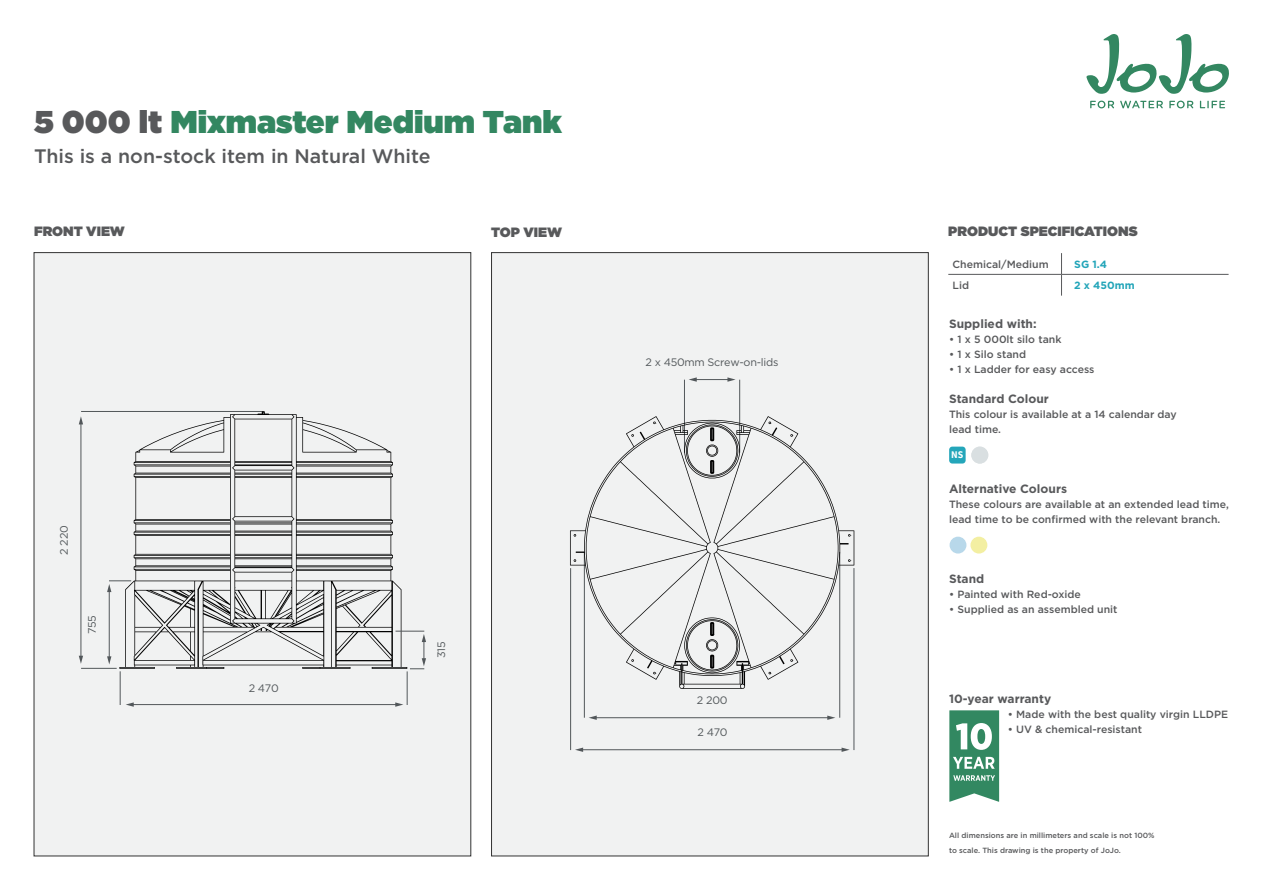
<style>
.page{position:relative;width:1263px;height:893px;background:#fff}
.page>*{position:absolute;margin:0;border:0;box-sizing:border-box;transform-origin:0 0}
.t1{font:900 31.5px "Gotham";color:#338761}
.t2{font:500 19.5px "Gotham";color:#58595b}
.t3{font:900 13.5px "Gotham";color:#58595b}
.t4{font:700 12px "Gotham";color:#58595b}
.t5{font:10.8px "Gotham";letter-spacing:-.025em;color:#52575a}
.t6{font:500 10.5px/15px "Gotham";color:#58595b}
.t7{font:700 10.5px "Gotham";color:#23a5b9}
.t8{font:700 10.2px "Source Sans Pro";color:#fff}
.t9{font:500 7.5px/15px "Gotham";color:#58595b}
.s1{color:#58595b}
</style>
<div class="page">
<div style="left:34px;top:253px;width:437px;height:603px;background:#f1f2f2"></div>
<hr style="left:81px;top:411px;width:182px;height:1px;background:#52575a">
<hr style="left:81px;top:668px;width:36px;height:1px;background:#52575a">
<svg style="left:119px;top:411px;width:288px;height:258px"></svg>
<hr style="left:120px;top:671px;width:1px;height:34px;background:#52575a">
<hr style="left:407px;top:671px;width:1px;height:34px;background:#52575a">
<hr style="left:81px;top:423px;width:1px;height:234px;background:#52575a">
<svg style="left:79px;top:656px;width:4px;height:8px"></svg>
<svg style="left:79px;top:416px;width:4px;height:8px"></svg>
<hr style="left:109px;top:591px;width:1px;height:67px;background:#52575a">
<svg style="left:107px;top:656px;width:4px;height:8px"></svg>
<svg style="left:107px;top:581px;width:24px;height:11px"></svg>
<svg style="left:395px;top:631px;width:31px;height:38px"></svg>
<hr style="left:132px;top:704px;width:265px;height:1px;background:#52575a">
<svg style="left:126px;top:702px;width:8px;height:5px"></svg>
<svg style="left:395px;top:702px;width:8px;height:5px"></svg>
<div style="left:491px;top:253px;width:437px;height:603px;background:#f1f2f2"></div>
<hr style="left:684px;top:380px;width:1px;height:73px;background:#52575a">
<hr style="left:739px;top:380px;width:1px;height:73px;background:#52575a">
<hr style="left:570px;top:568px;width:1px;height:182px;background:#52575a">
<hr style="left:854px;top:568px;width:1px;height:182px;background:#52575a">
<hr style="left:584px;top:552px;width:1px;height:166px;background:#52575a">
<hr style="left:839px;top:552px;width:1px;height:166px;background:#52575a">
<svg style="left:570px;top:416px;width:284px;height:273px"></svg>
<hr style="left:595px;top:717px;width:234px;height:1px;background:#52575a">
<svg style="left:589px;top:715px;width:8px;height:5px"></svg>
<svg style="left:827px;top:715px;width:8px;height:5px"></svg>
<hr style="left:582px;top:749px;width:261px;height:1px;background:#52575a">
<svg style="left:575px;top:747px;width:8px;height:5px"></svg>
<svg style="left:841px;top:747px;width:9px;height:5px"></svg>
<hr style="left:695px;top:379px;width:34px;height:1px;background:#52575a">
<svg style="left:689px;top:377px;width:8px;height:5px"></svg>
<svg style="left:727px;top:377px;width:9px;height:5px"></svg>
<svg style="left:1090px;top:101px;width:24px;height:7px"></svg>
<svg style="left:1120px;top:101px;width:43px;height:7px"></svg>
<svg style="left:1169px;top:101px;width:24px;height:7px"></svg>
<svg style="left:1200px;top:101px;width:25px;height:7px"></svg>
<svg style="left:1086px;top:34px;width:143px;height:60px"></svg>
<hr style="left:948px;top:274px;width:113px;height:1px;background:#58595b">
<hr style="left:1061px;top:274px;width:167px;height:1px;background:#58595b">
<svg style="left:1061px;top:253px;width:1px;height:43px"></svg>
<svg style="left:949px;top:710px;width:50px;height:92px"></svg>
<div style="left:971px;top:447px;width:17px;height:17px;background:#d9dfe1;border-radius:50%"></div>
<div style="left:949px;top:537px;width:17px;height:17px;background:#b8d8ea;border-radius:50%"></div>
<div style="left:970px;top:537px;width:17px;height:17px;background:#f3efa2;border-radius:50%"></div>
<div style="left:949px;top:447px;width:17px;height:17px;background:#24a6ba;border-radius:3px"></div>
<h1 class="t1" style="left:34px;top:99px;width:529px"><span class="s1">5 000 lt</span> Mixmaster Medium Tank</h1>
<h2 class="t2" style="left:34px;top:143px;width:398px">This is a non-stock item in Natural White</h2>
<p class="t3" style="left:34px;top:222px;width:92px">FRONT VIEW</p>
<p class="t3" style="left:491px;top:222px;width:72px">TOP VIEW</p>
<p class="t3" style="left:948px;top:222px;width:191px">PRODUCT SPECIFICATIONS</p>
<p class="t6" style="left:952px;top:257px;width:98px">Chemical/Medium</p>
<p class="t7" style="left:1074px;top:257px;width:34px">SG 1.4</p>
<p class="t6" style="left:952px;top:278px;width:18px">Lid</p>
<p class="t7" style="left:1074px;top:279px;width:62px">2 x 450mm</p>
<p class="t5" style="left:57px;top:555px;width:31px;rotate:-90deg">2 220</p>
<p class="t5" style="left:85px;top:634px;width:21px;rotate:-90deg">755</p>
<p class="t5" style="left:249px;top:681px;width:32px">2 470</p>
<p class="t5" style="left:434px;top:658px;width:18px;rotate:-90deg">315</p>
<p class="t5" style="left:645px;top:355px;width:134px">2 x 450mm Screw-on-lids</p>
<p class="t5" style="left:697px;top:693px;width:32px">2 200</p>
<p class="t5" style="left:697px;top:725px;width:32px">2 470</p>
<p class="t4" style="left:949px;top:315px;width:89px">Supplied with:</p>
<p class="t6" style="left:949px;top:331px;width:114px">• 1 x 5 000lt silo tank</p>
<p class="t6" style="left:949px;top:346px;width:78px">• 1 x Silo stand</p>
<p class="t6" style="left:949px;top:361px;width:147px">• 1 x Ladder for easy access</p>
<p class="t4" style="left:949px;top:390px;width:101px">Standard Colour</p>
<p class="t6" style="left:949px;top:406px;width:229px">This colour is available at a 14 calendar day lead time.</p>
<p class="t8" style="left:951px;top:448px;width:14px">NS</p>
<p class="t4" style="left:949px;top:480px;width:120px">Alternative Colours</p>
<p class="t6" style="left:949px;top:496px;width:281px">These colours are available at an extended lead time, lead time to be confirmed with the relevant branch.</p>
<p class="t4" style="left:949px;top:570px;width:37px">Stand</p>
<p class="t6" style="left:949px;top:586px;width:133px">• Painted with Red-oxide</p>
<p class="t6" style="left:949px;top:601px;width:170px">• Supplied as an assembled unit</p>
<p class="t4" style="left:949px;top:690px;width:104px">10-year warranty</p>
<p class="t6" style="left:1008px;top:706px;width:222px">• Made with the best quality virgin LLDPE</p>
<p class="t6" style="left:1008px;top:721px;width:136px">• UV &amp; chemical-resistant</p>
<p class="t9" style="left:949px;top:827px;width:207px">All dimensions are in millimeters and scale is not 100% to scale. This drawing is the property of JoJo.</p>
</div>
